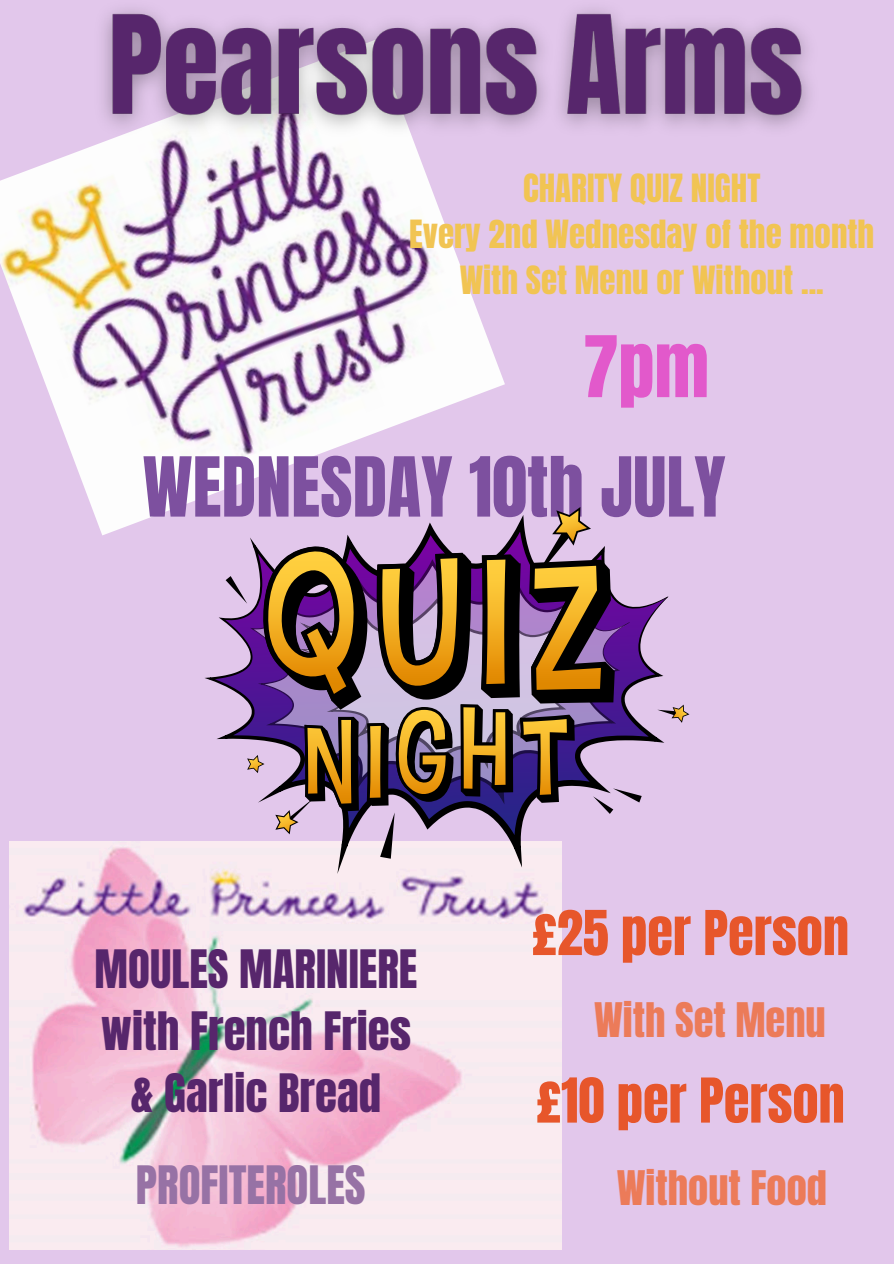
<style>
.page{position:relative;width:894px;height:1264px;background:#fff}
.page>*{position:absolute;margin:0;border:0;box-sizing:border-box;transform-origin:0 0}
.t1{font:72px "Anton";color:#e259cb}
.t2{font:70.2px "Anton";color:#7d509f}
.t3{font:52.5px "Anton";color:#e7562b}
.t4{font:45px/61.8px "Anton";color:#57266c;text-align:center}
.t5{font:45px "Anton";color:#9772a5}
.t6{font:40.5px "Anton";color:#ec7b59}
.t7{font:33px/46.2px "Anton";color:#f1c453;text-align:center}
</style>
<div class="page">
<div style="left:0;top:0;width:893px;height:1263px;background:#e2c7eb"></div>
<img style="left:0;top:153px;width:505px;height:382px">
<img style="left:10px;top:841px;width:551px;height:407px">
<img style="left:74px;top:9px;width:736px;height:144px">
<svg style="left:204px;top:515px;width:464px;height:358px"></svg>
<svg style="left:657px;top:704px;width:32px;height:18px"></svg>
<svg style="left:225px;top:507px;width:416px;height:351px"></svg>
<p class="t7" style="left:409px;top:167px;width:466px">CHARITY QUIZ NIGHT<br>Every 2nd Wednesday of the month<br>With Set Menu or Without ...</p>
<h1 class="t1" style="left:582px;top:330px;width:128px">7pm</h1>
<h2 class="t2" style="left:142px;top:451px;width:584px">WEDNESDAY 10th JULY</h2>
<h3 class="t4" style="left:95px;top:941px;width:324px">MOULES MARINIERE with French Fries &amp; Garlic Bread</h3>
<h3 class="t5" style="left:136px;top:1161px;width:231px">PROFITEROLES</h3>
<h3 class="t3" style="left:532px;top:906px;width:318px">£25 per Person</h3>
<p class="t6" style="left:594px;top:999px;width:233px">With Set Menu</p>
<h3 class="t3" style="left:536px;top:1073px;width:310px">£10 per Person</h3>
<p class="t6" style="left:616px;top:1166px;width:212px">Without Food</p>
</div>
